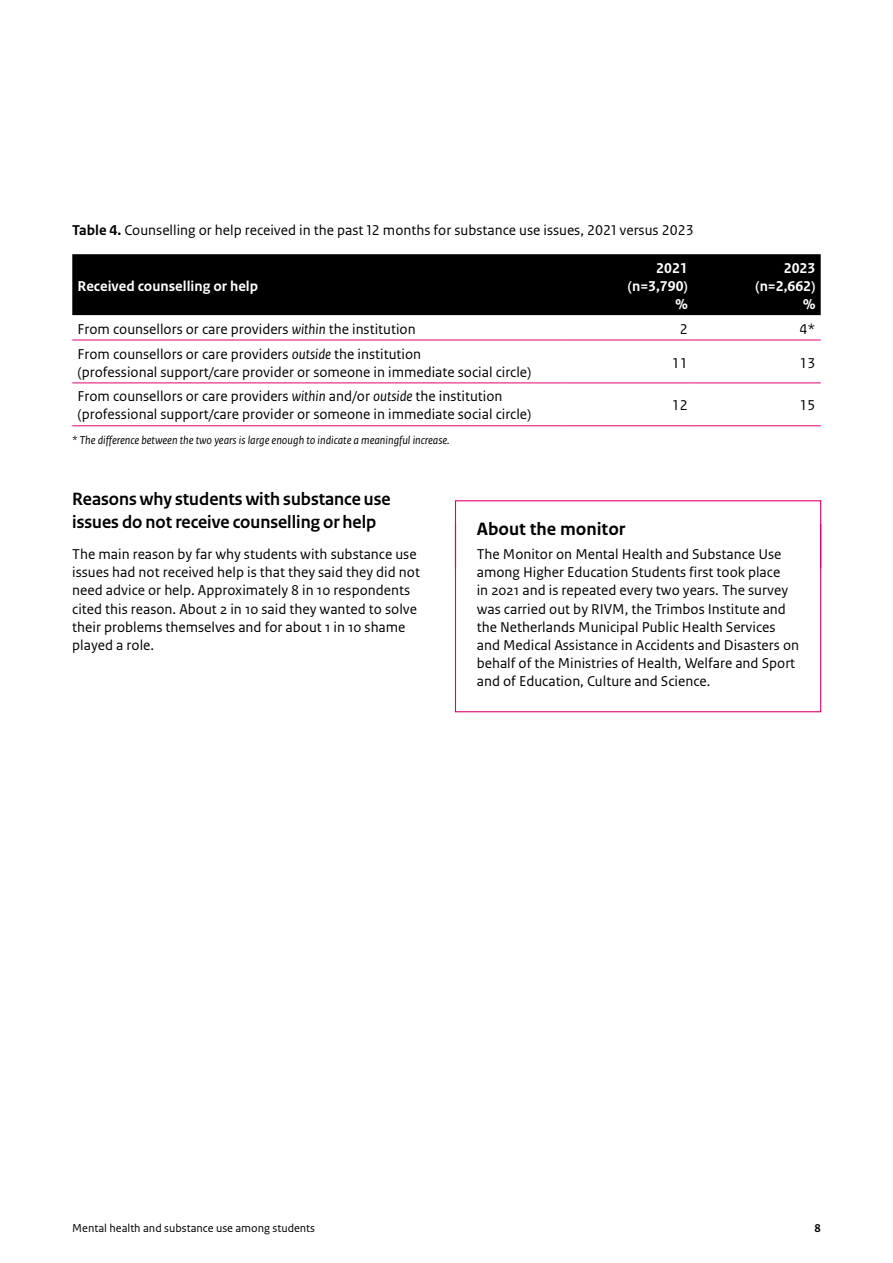
<style>
.page{position:relative;width:893px;height:1263px;background:#fff}
.page>*{position:absolute;margin:0;border:0;box-sizing:border-box;transform-origin:0 0}
.H3_Alineakop_12_5pt_3_regels{font:700 18.75px/22.5px "Rijksoverheid Sans Heading";color:#000}
.H3_Box_Head_Border_12_5pt{font:700 18.75px "Rijksoverheid Sans Text";color:#000}
.Box_Body_Border_10pt{font:15px/18px "Rijksoverheid Sans Text";color:#000}
.Table_Body_Left{font:15px/18px "Rijksoverheid Sans Text";color:#000}
.Body_10pt{font:15px/18px "Rijksoverheid Sans Text";color:#000}
.Tabeltitel_-_Table_Head_10pt{font:15px "Rijksoverheid Sans Text";color:#000}
.Table_Head_white{font:700 15px "Rijksoverheid Sans Text";color:#fff}
.Table_Body_Right{font:15px "Rijksoverheid Sans Text";color:#000}
.Bronvermelding_-_Source_8pt_italic{font:italic 12px "Rijksoverheid Sans Text";color:#000}
.t1{font:12px "Rijksoverheid Sans Text";color:#000}
.t2{font:700 12px "Rijksoverheid Sans Text";color:#000}
.s1{font-weight:700}
.s2{font-style:italic}
</style>
<div class="page">
<div style="left:72px;top:254px;width:749px;height:61px;background:#000"></div>
<hr style="left:72px;top:383px;width:494px;height:1px;background:#e0006d">
<hr style="left:566px;top:383px;width:127px;height:1px;background:#e0006d">
<hr style="left:693px;top:383px;width:128px;height:1px;background:#e0006d">
<hr style="left:72px;top:340px;width:494px;height:1px;background:#e0006d">
<hr style="left:566px;top:340px;width:127px;height:1px;background:#e0006d">
<hr style="left:693px;top:340px;width:128px;height:1px;background:#e0006d">
<hr style="left:72px;top:425px;width:494px;height:1px;background:#e0006d">
<hr style="left:566px;top:425px;width:127px;height:1px;background:#e0006d">
<hr style="left:693px;top:425px;width:128px;height:1px;background:#e0006d">
<div style="left:455px;top:523px;width:366px;height:189px;border:1px solid #e0006d"></div>
<p class="Tabeltitel_-_Table_Head_10pt" style="left:72px;top:222px;width:623px"><span class="s1">Table 4.</span> Counselling or help received in the past 12 months for substance use issues, 2021 versus 2023</p>
<p class="Table_Head_white" style="left:78px;top:277px;width:182px">Received counselling or help</p>
<p class="Table_Head_white" style="left:656px;top:259px;width:33px">2021</p>
<p class="Table_Head_white" style="left:628px;top:277px;width:61px">(n=3,790)</p>
<p class="Table_Head_white" style="left:675px;top:295px;width:14px">%</p>
<p class="Table_Head_white" style="left:784px;top:259px;width:33px">2023</p>
<p class="Table_Head_white" style="left:755px;top:277px;width:61px">(n=2,662)</p>
<p class="Table_Head_white" style="left:803px;top:295px;width:14px">%</p>
<p class="Table_Body_Left" style="left:78px;top:320px;width:340px">From counsellors or care providers <span class="s2">within</span> the institution</p>
<p class="Table_Body_Right" style="left:680px;top:320px;width:9px">2</p>
<p class="Table_Body_Right" style="left:799px;top:320px;width:17px">4*</p>
<p class="Table_Body_Left" style="left:78px;top:345px;width:455px">From counsellors or care providers <span class="s2">outside</span> the institution<br>(professional support/care provider or someone in immediate social circle)</p>
<p class="Table_Body_Right" style="left:672px;top:354px;width:17px">11</p>
<p class="Table_Body_Right" style="left:799px;top:354px;width:17px">13</p>
<p class="Table_Body_Left" style="left:78px;top:388px;width:455px">From counsellors or care providers <span class="s2">within</span> and/or <span class="s2">outside</span> the institution (professional support/care provider or someone in immediate social circle)</p>
<p class="Table_Body_Right" style="left:672px;top:397px;width:17px">12</p>
<p class="Table_Body_Right" style="left:799px;top:397px;width:17px">15</p>
<p class="Bronvermelding_-_Source_8pt_italic" style="left:72px;top:433px;width:379px">* The difference between the two years is large enough to indicate a meaningful increase.</p>
<h3 class="H3_Alineakop_12_5pt_3_regels" style="left:72px;top:488px;width:320px">Reasons why students with substance use issues do not receive counselling or help</h3>
<p class="Body_10pt" style="left:72px;top:546px;width:349px">The main reason by far why students with substance use issues had not received help is that they said they did not need advice or help. Approximately 8 in 10 respondents cited this reason. About 2 in 10 said they wanted to solve their problems themselves and for about 1 in 10 shame played a role.</p>
<h3 class="H3_Box_Head_Border_12_5pt" style="left:477px;top:519px;width:150px">About the monitor</h3>
<p class="Box_Body_Border_10pt" style="left:477px;top:546px;width:324px">The Monitor on Mental Health and Substance Use among Higher Education Students first took place<br>in 2021 and is repeated every two years. The survey was carried out by RIVM, the Trimbos Institute and the Netherlands Municipal Public Health Services and Medical Assistance in Accidents and Disasters on behalf of the Ministries of Health, Welfare and Sport and of Education, Culture and Science.</p>
<p class="t1" style="left:72px;top:1221px;width:244px">Mental health and substance use among students</p>
<p class="t2" style="left:814px;top:1221px;width:8px">8</p>
</div>
